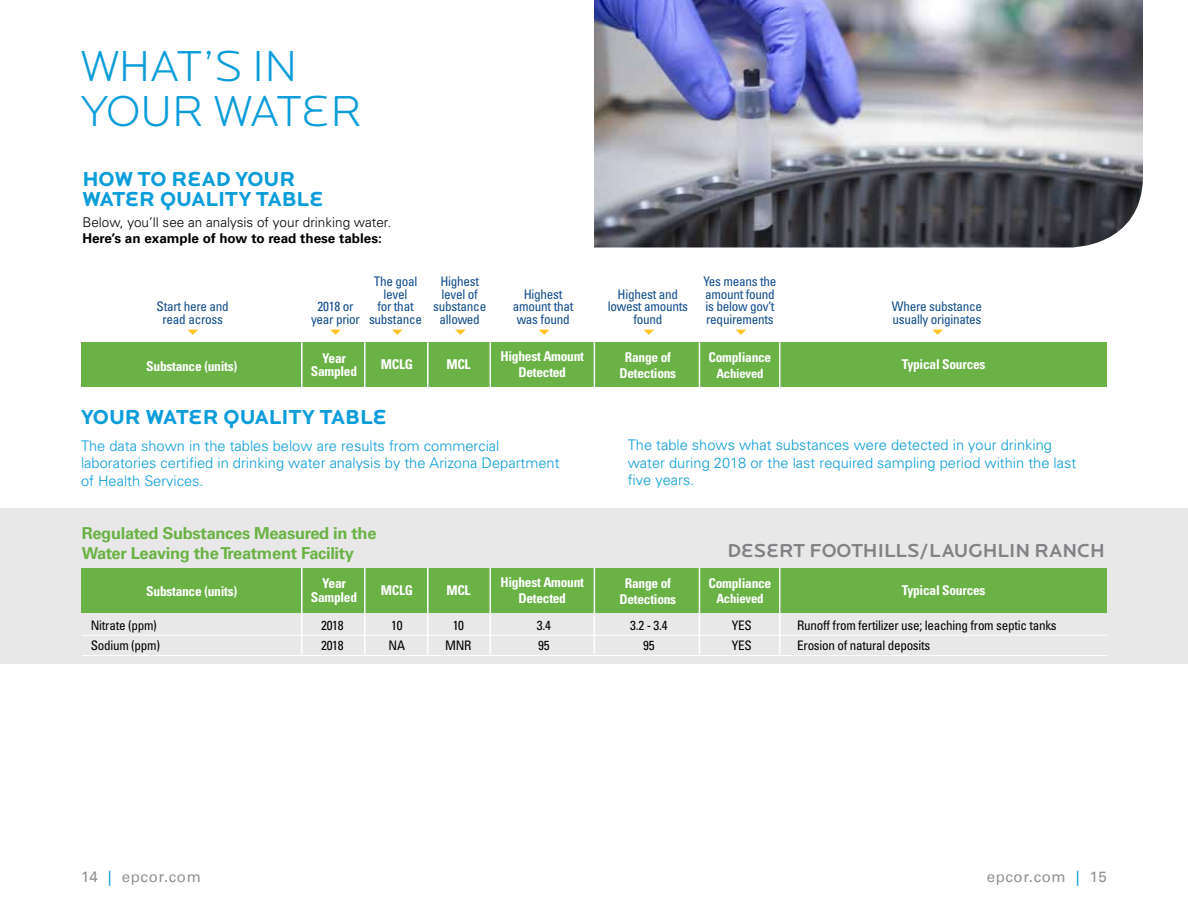
<style>
.page{position:relative;width:1188px;height:918px;background:#fff}
.page>*{position:absolute;margin:0;border:0;box-sizing:border-box;transform-origin:0 0}
.t1{font:300 45px/45px "Locator Display";color:#0a9dd9}
.t2{font:700 21px/20.4px "Locator Display";color:#0a9dd9}
.t3{font:500 19.5px "Locator Display";color:#808285}
.t4{font:700 16.5px/19.8px "Univers LT";letter-spacing:-.02em;color:#6ab245}
.t5{font:15px "Univers LT";letter-spacing:.04em;color:#919194}
.t6{font:300 14.7px/17.5px "Univers";color:#0a9dd9}
.t7{font:700 condensed 13.5px/16.2px "Univers";letter-spacing:-.02em;color:#fff;text-align:center}
.t8{font:300 13.5px "Univers";color:#000}
.t9{font:700 13.5px "Univers LT";color:#000}
.t10{font:condensed 13.2px/12.8px "Univers";letter-spacing:-.02em;color:#114c8d;text-align:center}
.t11{font:condensed 13.2px "Univers";letter-spacing:-.02em;color:#000}
.t12{font:700 condensed 12.75px "Univers";letter-spacing:-.02em;color:#fff}
.s1{color:#0a9dd9}
</style>
<div class="page">
<svg style="left:188px;top:330px;width:10px;height:5px"></svg>
<svg style="left:330px;top:330px;width:11px;height:5px"></svg>
<svg style="left:392px;top:330px;width:11px;height:5px"></svg>
<svg style="left:455px;top:330px;width:11px;height:5px"></svg>
<svg style="left:539px;top:330px;width:10px;height:5px"></svg>
<svg style="left:644px;top:330px;width:10px;height:5px"></svg>
<svg style="left:932px;top:330px;width:11px;height:5px"></svg>
<svg style="left:736px;top:330px;width:10px;height:5px"></svg>
<div style="left:81px;top:342px;width:1026px;height:45px;background:#6ab245"></div>
<hr style="left:301px;top:342px;width:2px;height:45px;background:#fff">
<hr style="left:364px;top:342px;width:2px;height:45px;background:#fff">
<hr style="left:427px;top:342px;width:2px;height:45px;background:#fff">
<hr style="left:490px;top:342px;width:1px;height:45px;background:#fff">
<hr style="left:594px;top:342px;width:1px;height:45px;background:#fff">
<hr style="left:699px;top:342px;width:1px;height:45px;background:#fff">
<hr style="left:779px;top:342px;width:1px;height:45px;background:#fff">
<img style="left:594px;top:0;width:549px;height:248px">
<div style="left:0;top:508px;width:1188px;height:156px;background:#e9e8e8"></div>
<div style="left:81px;top:568px;width:1026px;height:45px;background:#6ab245"></div>
<hr style="left:82px;top:635px;width:1025px;height:1px;background:#fff">
<hr style="left:82px;top:655px;width:1025px;height:1px;background:#fff">
<hr style="left:301px;top:568px;width:2px;height:86px;background:#fff">
<hr style="left:364px;top:568px;width:2px;height:86px;background:#fff">
<hr style="left:427px;top:568px;width:2px;height:86px;background:#fff">
<hr style="left:490px;top:568px;width:1px;height:86px;background:#fff">
<hr style="left:594px;top:568px;width:1px;height:86px;background:#fff">
<hr style="left:699px;top:568px;width:1px;height:86px;background:#fff">
<hr style="left:779px;top:568px;width:1px;height:86px;background:#fff">
<h1 class="t1" style="left:81px;top:45px;width:283px">WHAT’S IN<br>YOUR WATER</h1>
<h2 class="t2" style="left:82px;top:169px;width:243px">HOW TO READ YOUR<br>WATER QUALITY TABLE</h2>
<p class="t8" style="left:82px;top:214px;width:310px">Below, you’ll see an analysis of your drinking water.</p>
<p class="t9" style="left:82px;top:231px;width:301px">Here’s an example of how to read these tables:</p>
<p class="t10" style="left:157px;top:300px;width:74px">Start here and read across</p>
<p class="t10" style="left:311px;top:300px;width:51px">2018 or year prior</p>
<p class="t10" style="left:369px;top:274px;width:54px">The goal level<br>for that substance</p>
<p class="t10" style="left:433px;top:274px;width:54px">Highest level of substance allowed</p>
<p class="t10" style="left:513px;top:287px;width:62px">Highest amount that was found</p>
<p class="t10" style="left:608px;top:287px;width:82px">Highest and lowest amounts found</p>
<p class="t10" style="left:703px;top:274px;width:75px;text-align:left">Yes means the amount found is below gov’t requirements</p>
<p class="t10" style="left:892px;top:300px;width:92px;text-align:left">Where substance usually originates</p>
<p class="t7" style="left:501px;top:348px;width:85px">Highest Amount<br>Detected</p>
<p class="t7" style="left:146px;top:358px;width:92px">Substance (units)</p>
<p class="t7" style="left:311px;top:351px;width:48px;line-height:13.5px">Year<br>Sampled</p>
<p class="t7" style="left:381px;top:356px;width:34px">MCLG</p>
<p class="t7" style="left:619px;top:349px;width:58px">Range of<br>Detections</p>
<p class="t7" style="left:709px;top:349px;width:64px">Compliance</p>
<p class="t7" style="left:446px;top:356px;width:26px">MCL</p>
<p class="t7" style="left:902px;top:356px;width:85px">Typical Sources</p>
<p class="t12" style="left:716px;top:365px;width:49px">Achieved</p>
<h2 class="t2" style="left:81px;top:407px;width:307px">YOUR WATER QUALITY TABLE</h2>
<p class="t6" style="left:81px;top:436px;width:480px">The data shown in the tables below are results from commercial laboratories certified in drinking water analysis by the Arizona Department of Health Services.</p>
<p class="t4" style="left:82px;top:523px;width:296px">Regulated Substances Measured in the<br>Water Leaving the Treatment Facility</p>
<p class="t6" style="left:628px;top:436px;width:450px">The table shows what substances were detected in your drinking water during 2018 or the last required sampling period within the last five years.</p>
<h3 class="t3" style="left:727px;top:539px;width:379px">DESERT FOOTHILLS/LAUGHLIN RANCH</h3>
<p class="t7" style="left:501px;top:574px;width:85px">Highest Amount<br>Detected</p>
<p class="t7" style="left:146px;top:583px;width:92px">Substance (units)</p>
<p class="t7" style="left:311px;top:576px;width:48px;line-height:13.5px">Year<br>Sampled</p>
<p class="t7" style="left:381px;top:582px;width:34px">MCLG</p>
<p class="t7" style="left:619px;top:574px;width:58px">Range of<br>Detections</p>
<p class="t7" style="left:709px;top:575px;width:64px">Compliance</p>
<p class="t7" style="left:446px;top:582px;width:26px">MCL</p>
<p class="t7" style="left:902px;top:582px;width:85px">Typical Sources</p>
<p class="t12" style="left:716px;top:591px;width:49px">Achieved</p>
<p class="t11" style="left:91px;top:617px;width:68px">Nitrate (ppm)</p>
<p class="t11" style="left:321px;top:617px;width:24px">2018</p>
<p class="t11" style="left:391px;top:617px;width:13px">10</p>
<p class="t11" style="left:453px;top:617px;width:13px">10</p>
<p class="t11" style="left:537px;top:617px;width:16px">3.4</p>
<p class="t11" style="left:630px;top:617px;width:39px">3.2 - 3.4</p>
<p class="t11" style="left:732px;top:617px;width:21px">YES</p>
<p class="t11" style="left:797px;top:617px;width:261px">Runoff from fertilizer use; leaching from septic tanks</p>
<p class="t11" style="left:91px;top:637px;width:71px">Sodium (ppm)</p>
<p class="t11" style="left:321px;top:637px;width:24px">2018</p>
<p class="t11" style="left:389px;top:637px;width:18px">NA</p>
<p class="t11" style="left:445px;top:637px;width:28px">MNR</p>
<p class="t11" style="left:538px;top:637px;width:13px">95</p>
<p class="t11" style="left:643px;top:637px;width:13px">95</p>
<p class="t11" style="left:732px;top:637px;width:21px">YES</p>
<p class="t11" style="left:797px;top:637px;width:135px">Erosion of natural deposits</p>
<p class="t5" style="left:81px;top:868px;width:121px">14 <span class="s1">|</span> epcor.com</p>
<p class="t5" style="left:987px;top:868px;width:122px">epcor.com <span class="s1">|</span> 15</p>
</div>
